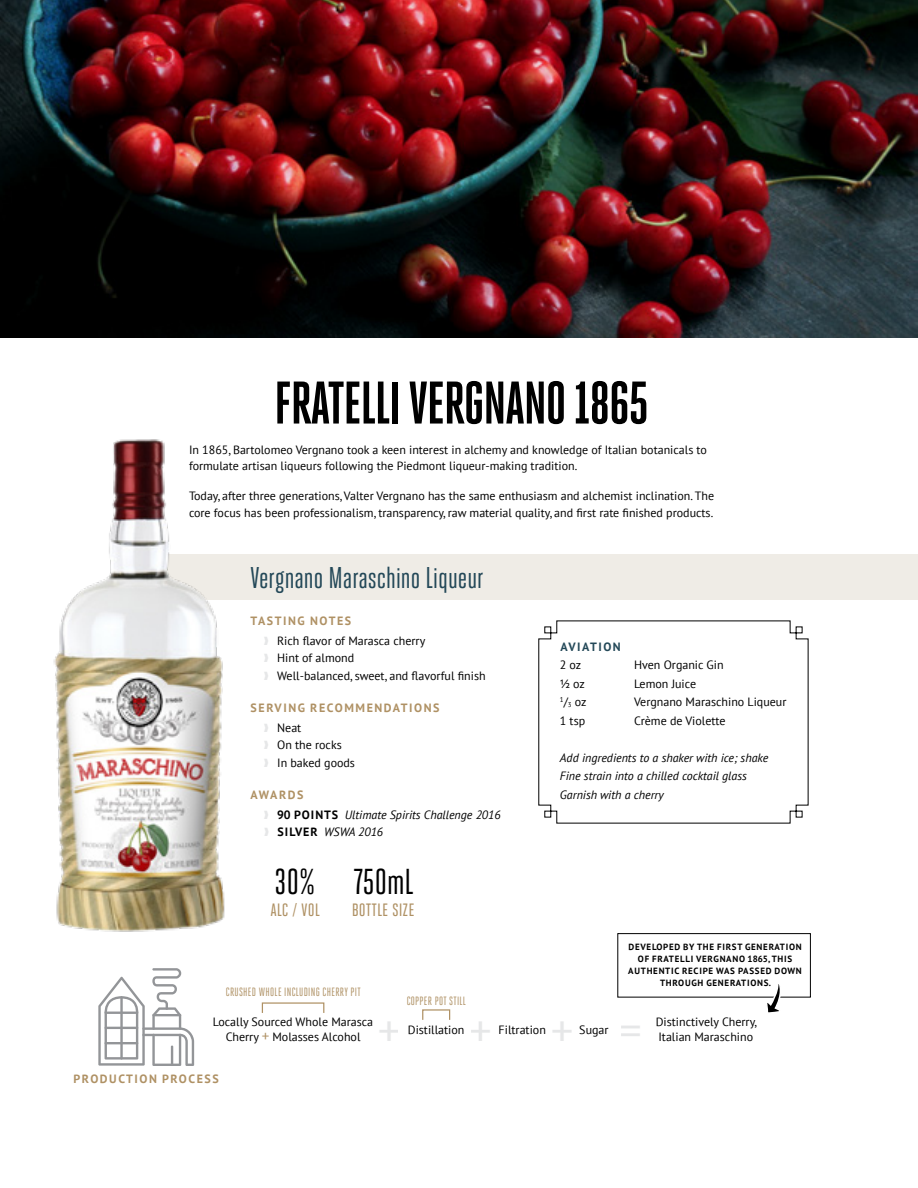
<style>
.page{position:relative;width:918px;height:1188px;background:#fff}
.page>*{position:absolute;margin:0;border:0;box-sizing:border-box;transform-origin:0 0}
.supplier{font:700 60px "Heroic Condensed";letter-spacing:-.025em;color:#000}
.t1{font:45px "PT Sans";color:#e6e7e8}
.alc_prod{font:36px "Heroic Condensed";color:#000}
.product_name{font:30px "Heroic Condensed";color:#234858}
.alc_prod_title{font:21px "Heroic Condensed";color:#af9164}
.body_text{font:12px/16.5px "PT Sans";color:#000}
.cocktail_instruction{font:italic 12px "PT Sans";color:#000}
.production{font:12px/15px "PT Sans";color:#000;text-align:center}
.cocktail_ingredients{font:12px "PT Sans";color:#000}
.taste_serve{font:700 12px "PT Sans";letter-spacing:.13em;color:#af9164}
.production_note{font:12px "Heroic Condensed";letter-spacing:.025em;color:#af9164}
.cocktail_name{font:700 12px "PT Sans";letter-spacing:.13em;color:#234858}
.call_out_3{font:700 9px/12px "PT Sans";letter-spacing:.08em;color:#000;text-align:center}
.s1{color:#e6e7e8}
.s2{font-weight:700;font-style:normal}
.s3{font-size:15px;color:#af9164}
</style>
<div class="page">
<div style="left:148px;top:554px;width:770px;height:46px;background:#efece6"></div>
<img style="left:0;top:0;width:918px;height:338px">
<svg style="left:538px;top:620px;width:271px;height:204px"></svg>
<img style="left:53px;top:439px;width:172px;height:493px">
<div style="left:262px;top:1002px;width:62px;height:12px;border:1px solid #af9164"></div>
<div style="left:422px;top:1009px;width:28px;height:11px;border:1px solid #af9164"></div>
<svg style="left:98px;top:968px;width:96px;height:98px"></svg>
<div style="left:617px;top:933px;width:194px;height:65px;border:1px solid #000"></div>
<svg style="left:764px;top:984px;width:19px;height:29px"></svg>
<p class="supplier" style="left:274px;top:370px;width:376px">FRATELLI VERGNANO 1865</p>
<p class="body_text" style="left:189px;top:441px;width:519px">In 1865, Bartolomeo Vergnano took a keen interest in alchemy and knowledge of Italian botanicals to formulate artisan liqueurs following the Piedmont liqueur-making tradition.</p>
<p class="body_text" style="left:189px;top:487px;width:527px">Today, after three generations, Valter Vergnano has the same enthusiasm and alchemist inclination. The core focus has been professionalism, transparency, raw material quality, and first rate finished products.</p>
<p class="product_name" style="left:250px;top:561px;width:235px">Vergnano Maraschino Liqueur</p>
<p class="taste_serve" style="left:251px;top:612px;width:102px">TASTING NOTES</p>
<p class="body_text" style="left:264px;top:632px;width:163px"><span class="s1">❱</span> Rich flavor of Marasca cherry</p>
<p class="body_text" style="left:264px;top:650px;width:92px"><span class="s1">❱</span> Hint of almond</p>
<p class="body_text" style="left:264px;top:667px;width:223px"><span class="s1">❱</span> Well-balanced, sweet, and flavorful finish</p>
<p class="taste_serve" style="left:251px;top:699px;width:190px">SERVING RECOMMENDATIONS</p>
<p class="body_text" style="left:264px;top:719px;width:39px"><span class="s1">❱</span> Neat</p>
<p class="body_text" style="left:264px;top:737px;width:80px"><span class="s1">❱</span> On the rocks</p>
<p class="body_text" style="left:264px;top:755px;width:93px"><span class="s1">❱</span> In baked goods</p>
<p class="taste_serve" style="left:251px;top:786px;width:54px">AWARDS</p>
<p class="cocktail_instruction" style="left:264px;top:807px;width:239px"><span class="s1">❱</span> <span class="s2">90 POINTS</span> Ultimate Spirits Challenge 2016</p>
<p class="cocktail_instruction" style="left:264px;top:825px;width:121px"><span class="s1">❱</span> <span class="s2">SILVER</span> WSWA 2016</p>
<p class="alc_prod" style="left:275px;top:862px;width:42px">30%</p>
<p class="alc_prod_title" style="left:270px;top:898px;width:51px">alc / vol</p>
<p class="alc_prod" style="left:353px;top:862px;width:62px">750mL</p>
<p class="alc_prod_title" style="left:352px;top:898px;width:64px">bottle size</p>
<p class="production_note" style="left:226px;top:986px;width:136px">CRUSHED WHOLE INCLUDING CHERRY PIT</p>
<p class="production_note" style="left:407px;top:994px;width:61px">COPPER POT STILL</p>
<p class="cocktail_name" style="left:560px;top:638px;width:62px">AVIATION</p>
<p class="cocktail_ingredients" style="left:560px;top:657px;width:23px">2 oz</p>
<p class="cocktail_ingredients" style="left:634px;top:657px;width:91px">Hven Organic Gin</p>
<p class="cocktail_ingredients" style="left:560px;top:676px;width:27px">½ oz</p>
<p class="cocktail_ingredients" style="left:634px;top:676px;width:63px">Lemon Juice</p>
<p class="cocktail_ingredients" style="left:560px;top:694px;width:28px"><sup>1</sup>/<sub>3</sub> oz</p>
<p class="cocktail_ingredients" style="left:634px;top:694px;width:154px">Vergnano Maraschino Liqueur</p>
<p class="cocktail_ingredients" style="left:560px;top:713px;width:27px">1 tsp</p>
<p class="cocktail_ingredients" style="left:634px;top:713px;width:93px">Crème de Violette</p>
<p class="cocktail_instruction" style="left:560px;top:750px;width:210px">Add ingredients to a shaker with ice; shake</p>
<p class="cocktail_instruction" style="left:560px;top:768px;width:189px">Fine strain into a chilled cocktail glass</p>
<p class="cocktail_instruction" style="left:560px;top:787px;width:105px">Garnish with a cherry</p>
<p class="call_out_3" style="left:628px;top:941px;width:175px">DEVELOPED BY THE FIRST GENERATION<br>OF FRATELLI VERGNANO 1865, THIS<br>AUTHENTIC RECIPE WAS PASSED DOWN<br>THROUGH GENERATIONS.</p>
<p class="production" style="left:213px;top:1014px;width:162px">Locally Sourced Whole Marasca<br>Cherry <span class="s3">+</span> Molasses Alcohol</p>
<p class="production" style="left:656px;top:1014px;width:103px;text-align:left">Distinctively Cherry,<br>Italian Maraschino</p>
<h2 class="t1" style="left:377px;top:1002px;width:24px">+</h2>
<h2 class="t1" style="left:470px;top:1002px;width:24px">+</h2>
<h2 class="t1" style="left:550px;top:1002px;width:24px">+</h2>
<p class="production" style="left:408px;top:1022px;width:58px">Distillation</p>
<p class="production" style="left:499px;top:1022px;width:49px">Filtration</p>
<p class="production" style="left:579px;top:1022px;width:31px">Sugar</p>
<h2 class="t1" style="left:620px;top:1002px;width:24px">=</h2>
<p class="taste_serve" style="left:74px;top:1071px;width:147px">PRODUCTION PROCESS</p>
</div>
